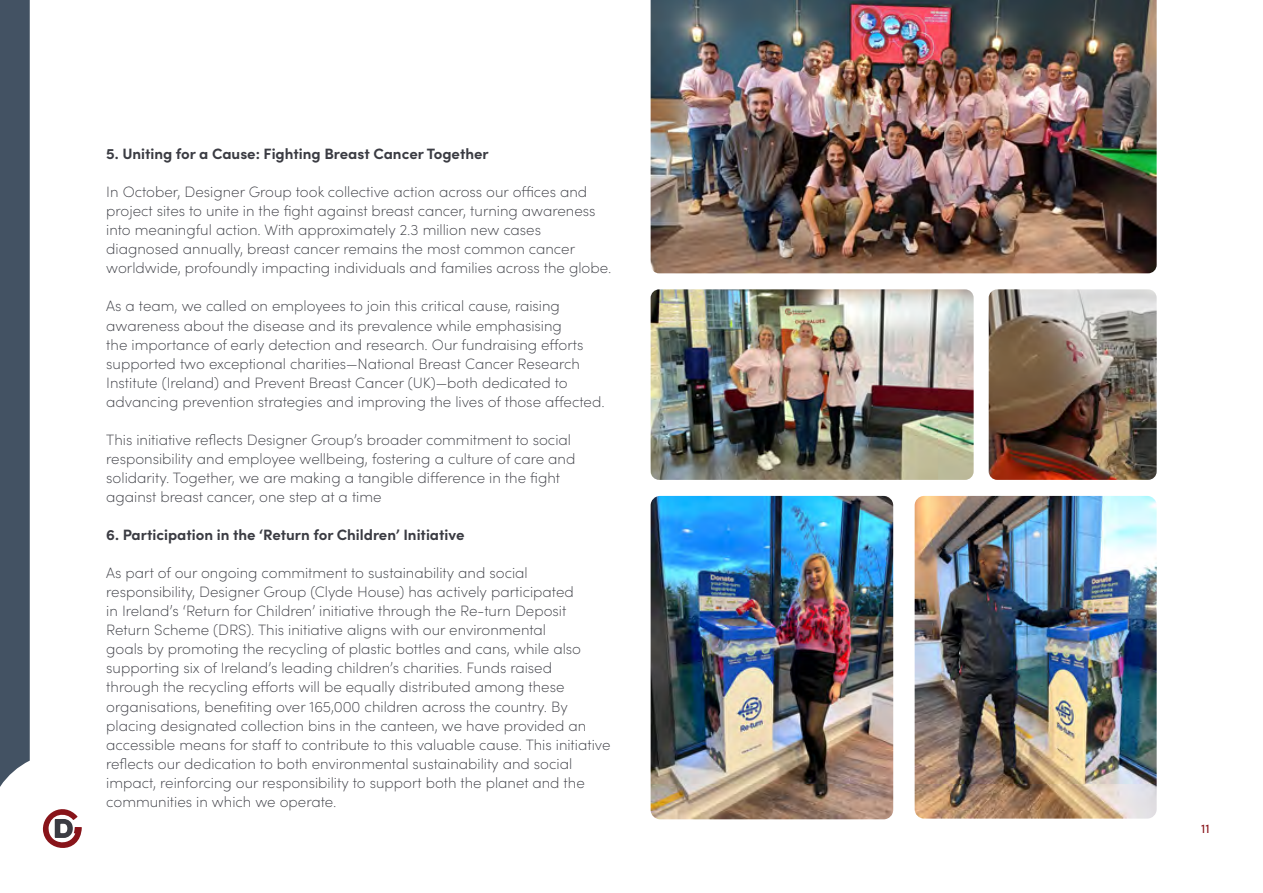
<style>
.page{position:relative;width:1263px;height:893px;background:#fff}
.page>*{position:absolute;margin:0;border:0;box-sizing:border-box;transform-origin:0 0}
.t1{font:200 15px/19px "Sofia Pro";color:#3b3c43}
.t2{font:700 15px "Sofia Pro";color:#3b3c43}
.t3{font:12.75px "Sofia Pro";color:#88141a}
</style>
<div class="page">
<svg style="left:42px;top:809px;width:40px;height:39px"></svg>
<img style="left:651px;top:0;width:506px;height:273px">
<img style="left:651px;top:289px;width:323px;height:191px">
<img style="left:989px;top:289px;width:168px;height:191px">
<img style="left:651px;top:496px;width:242px;height:323px">
<img style="left:915px;top:496px;width:242px;height:323px">
<div style="left:0;top:0;width:30px;height:787px;background:#435263"></div>
<p class="t2" style="left:106px;top:142px;width:384px">5. Uniting for a Cause: Fighting Breast Cancer Together</p>
<p class="t1" style="left:106px;top:182px;width:506px">In October, Designer Group took collective action across our offices and project sites to unite in the fight against breast cancer, turning awareness into meaningful action. With approximately 2.3 million new cases diagnosed annually, breast cancer remains the most common cancer worldwide, profoundly impacting individuals and families across the globe.</p>
<p class="t1" style="left:106px;top:296px;width:500px">As a team, we called on employees to join this critical cause, raising awareness about the disease and its prevalence while emphasising<br>the importance of early detection and research. Our fundraising efforts supported two exceptional charities—National Breast Cancer Research Institute (Ireland) and Prevent Breast Cancer (UK)—both dedicated to advancing prevention strategies and improving the lives of those affected.</p>
<p class="t1" style="left:106px;top:429px;width:470px">This initiative reflects Designer Group’s broader commitment to social responsibility and employee wellbeing, fostering a culture of care and solidarity. Together, we are making a tangible difference in the fight against breast cancer, one step at a time</p>
<p class="t2" style="left:106px;top:523px;width:360px">6. Participation in the ‘Return for Children’ Initiative</p>
<p class="t1" style="left:106px;top:563px;width:506px">As part of our ongoing commitment to sustainability and social responsibility, Designer Group (Clyde House) has actively participated<br>in Ireland’s ‘Return for Children’ initiative through the Re-turn Deposit Return Scheme (DRS). This initiative aligns with our environmental<br>goals by promoting the recycling of plastic bottles and cans, while also supporting six of Ireland’s leading children’s charities. Funds raised<br>through the recycling efforts will be equally distributed among these organisations, benefiting over 165,000 children across the country. By placing designated collection bins in the canteen, we have provided an accessible means for staff to contribute to this valuable cause. This initiative reflects our dedication to both environmental sustainability and social impact, reinforcing our responsibility to support both the planet and the communities in which we operate.</p>
<p class="t3" style="left:1201px;top:819px;width:10px">11</p>
</div>
